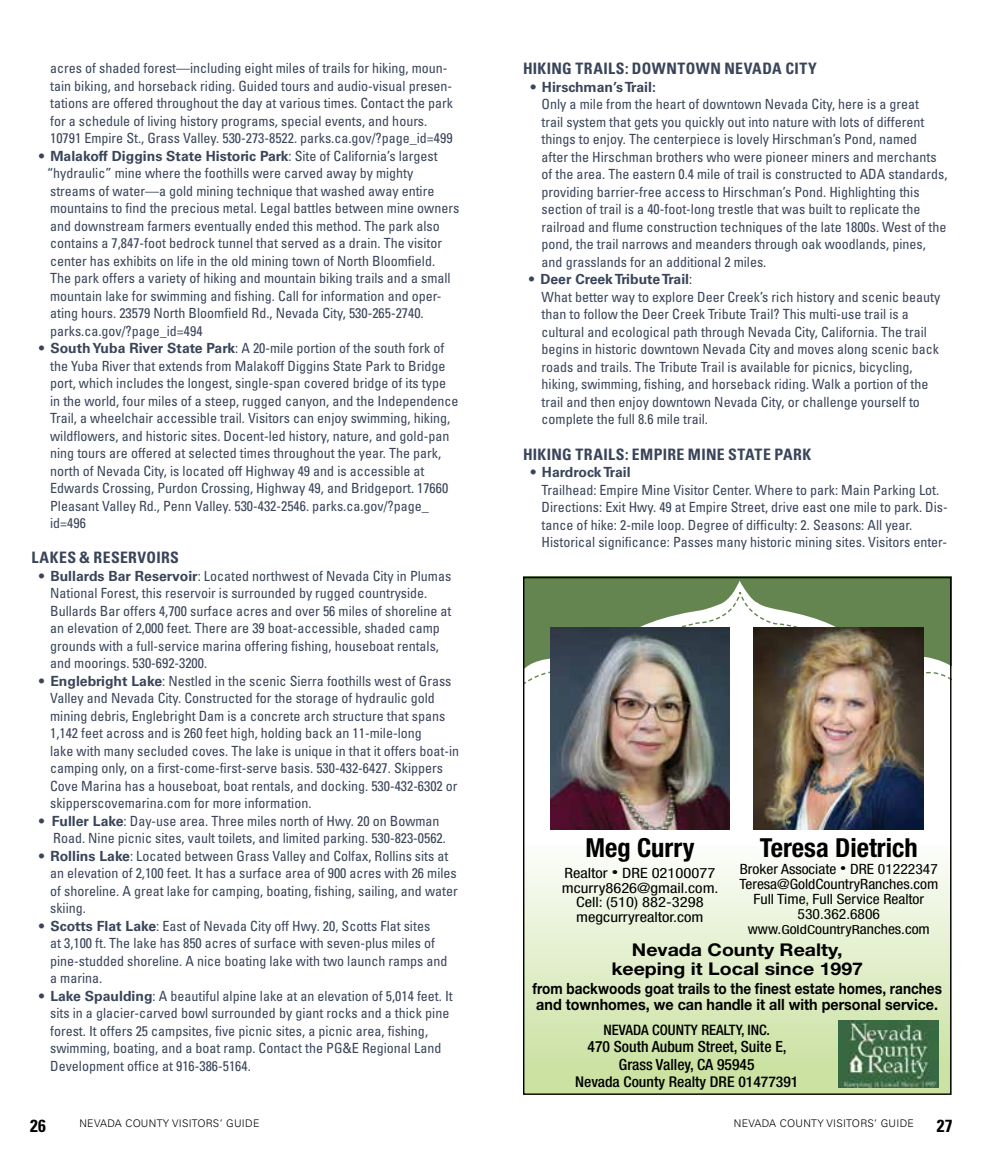
<style>
.page{position:relative;width:983px;height:1150px;background:#fff}
.page>*{position:absolute;margin:0;border:0;box-sizing:border-box;transform-origin:0 0}
.t1{font:700 condensed 26.25px "Helvetica Neue LT Std";color:#000}
.t2{font:700 17.5px/19.2px "Helvetica Neue LT Std";color:#000;text-align:center;scale:1.11 1}
.t3{font:700 condensed 17.5px "Univers LT Std";color:#000}
.t4{font:700 condensed 15.75px "Univers LT Std";letter-spacing:.025em;color:#3a455a}
.t5{font:700 15.58px/16.6px "Helvetica Neue LT Std";color:#000;scale:.87 1}
.t6{font:500 condensed 15.4px/17.5px "Helvetica Neue LT Std";color:#000;text-align:center}
.t7{font:500 condensed 14.88px "Helvetica Neue LT Std";color:#000;scale:1.05 1}
.t8{font:500 condensed 14.35px "Helvetica Neue LT Std";color:#000}
.t9{font:condensed 14.17px/14.9px "Helvetica Neue LT Std";color:#000;text-align:center;scale:1.1 1}
.t10{font:condensed 14.17px/14.9px "Helvetica Neue LT Std";color:#000;text-align:center;scale:1.17 1}
.t11{font:condensed 14px/17.5px "Univers LT Std";color:#3a455a}
.t12{font:300 10.5px "Univers LT Std";letter-spacing:.03em;color:#000}
.s1{font-stretch:normal}
.s2{font-weight:700;font-stretch:normal}
.s3{font-weight:100;font-stretch:normal;font-size:11.03px}
.s4{font-size:12.42px}
.s5{font-size:13.12px}
</style>
<div class="page">
<div style="left:523px;top:846px;width:428px;height:249px;background:linear-gradient(to bottom,#fcfdf9,#c6df9a)"></div>
<img style="left:839px;top:1020px;width:99px;height:67px">
<svg style="left:525px;top:579px;width:424px;height:106px"></svg>
<img style="left:551px;top:627px;width:178px;height:202px">
<img style="left:754px;top:627px;width:170px;height:202px">
<p class="t11" style="left:50px;top:59px;width:404px">acres of shaded forest—including eight miles of trails for hiking, moun&shy;tain biking, and horseback riding. Guided tours and audio-visual presen&shy;tations are offered throughout the day at various times. Contact the park for a schedule of living history programs, special events, and hours.<br>10791 Empire St., Grass Valley. 530-273-8522. parks.ca.gov/?page_id=499</p>
<p class="t11" style="left:47px;top:147px;width:414px;text-indent:-8px"><span class="s1">•</span> <span class="s2">Malakoff Diggins State Historic Park</span>: Site of California’s largest “hydraulic” mine where the foothills were carved away by mighty streams of water—a gold mining technique that washed away entire mountains to find the precious metal. Legal battles between mine owners and downstream farmers eventually ended this method. The park also contains a 7,847-foot bedrock tunnel that served as a drain. The visitor center has exhibits on life in the old mining town of North Bloomfield.<br>The park offers a variety of hiking and mountain biking trails and a small mountain lake for swimming and fishing. Call for information and oper&shy;ating hours. 23579 North Bloomfield Rd., Nevada City, 530-265-2740. parks.ca.gov/?page_id=494</p>
<p class="t11" style="left:50px;top:339px;width:410px;text-indent:-11px"><span class="s1">•</span> <span class="s2">South Yuba River State Park</span>: A 20-mile portion of the south fork of the Yuba River that extends from Malakoff Diggins State Park to Bridge port, which includes the longest, single-span covered bridge of its type in the world, four miles of a steep, rugged canyon, and the Independence Trail, a wheelchair accessible trail. Visitors can enjoy swimming, hiking, wildflowers, and historic sites. Docent-led history, nature, and gold-pan ning tours are offered at selected times throughout the year. The park, north of Nevada City, is located off Highway 49 and is accessible at Edwards Crossing, Purdon Crossing, Highway 49, and Bridgeport. 17660<br>Pleasant Valley Rd., Penn Valley. 530-432-2546. parks.ca.gov/?page_ id=496</p>
<p class="t4" style="left:32px;top:548px;width:149px">LAKES &amp; RESERVOIRS</p>
<p class="t11" style="left:50px;top:567px;width:403px;text-indent:-11px"><span class="s1">•</span> <span class="s2">Bullards Bar Reservoir</span>: Located northwest of Nevada City in Plumas National Forest, this reservoir is surrounded by rugged countryside.<br>Bullards Bar offers 4,700 surface acres and over 56 miles of shoreline at an elevation of 2,000 feet. There are 39 boat-accessible, shaded camp grounds with a full-service marina offering fishing, houseboat rentals, and moorings. 530-692-3200.</p>
<p class="t11" style="left:50px;top:672px;width:410px;text-indent:-11px"><span class="s1">•</span> <span class="s2">Englebright Lake</span>: Nestled in the scenic Sierra foothills west of Grass Valley and Nevada City. Constructed for the storage of hydraulic gold mining debris, Englebright Dam is a concrete arch structure that spans 1,142 feet across and is 260 feet high, holding back an 11-mile-long<br>lake with many secluded coves. The lake is unique in that it offers boat-in camping only, on a first-come-first-serve basis. 530-432-6427. Skippers Cove Marina has a houseboat, boat rentals, and docking. 530-432-6302 or skipperscovemarina.com for more information.</p>
<p class="t11" style="left:53px;top:812px;width:394px;text-indent:-14px"><span class="s1">•</span> <span class="s2">Fuller Lake</span>: Day-use area. Three miles north of Hwy. 20 on Bowman<br>Road. Nine picnic sites, vault toilets, and limited parking. 530-823-0562.</p>
<p class="t11" style="left:50px;top:847px;width:409px;text-indent:-11px"><span class="s1">•</span> <span class="s2">Rollins Lake</span>: Located between Grass Valley and Colfax, Rollins sits at an elevation of 2,100 feet. It has a surface area of 900 acres with 26 miles of shoreline. A great lake for camping, boating, fishing, sailing, and water skiing.</p>
<p class="t11" style="left:50px;top:917px;width:399px;text-indent:-11px"><span class="s1">•</span> <span class="s2">Scotts Flat Lake</span>: East of Nevada City off Hwy. 20, Scotts Flat sites<br>at 3,100 ft. The lake has 850 acres of surface with seven-plus miles of pine-studded shoreline. A nice boating lake with two launch ramps and a marina.</p>
<p class="t11" style="left:50px;top:987px;width:404px;text-indent:-11px"><span class="s1">•</span> <span class="s2">Lake Spaulding</span>: A beautiful alpine lake at an elevation of 5,014 feet. It sits in a glacier-carved bowl surrounded by giant rocks and a thick pine forest. It offers 25 campsites, five picnic sites, a picnic area, fishing, swimming, boating, and a boat ramp. Contact the PG&amp;E Regional Land Development office at 916-386-5164.</p>
<p class="t4" style="left:523px;top:59px;width:295px">HIKING TRAILS: DOWNTOWN NEVADA CITY</p>
<p class="t11" style="left:542px;top:78px;width:407px;text-indent:-11px"><span class="s1">•</span> <span class="s2">Hirschman’s Trail:<br></span>Only a mile from the heart of downtown Nevada City, here is a great<br>trail system that gets you quickly out into nature with lots of different things to enjoy. The centerpiece is lovely Hirschman’s Pond, named<br>after the Hirschman brothers who were pioneer miners and merchants of the area. The eastern 0.4 mile of trail is constructed to ADA standards, providing barrier-free access to Hirschman’s Pond. Highlighting this section of trail is a 40-foot-long trestle that was built to replicate the railroad and flume construction techniques of the late 1800s. West of the pond, the trail narrows and meanders through oak woodlands, pines, and grasslands for an additional 2 miles.</p>
<p class="t11" style="left:542px;top:270px;width:400px;text-indent:-12px"><span class="s1">•</span> <span class="s2">Deer Creek Tribute Trail</span>:<br>What better way to explore Deer Creek’s rich history and scenic beauty than to follow the Deer Creek Tribute Trail? This multi-use trail is a cultural and ecological path through Nevada City, California. The trail begins in historic downtown Nevada City and moves along scenic back roads and trails. The Tribute Trail is available for picnics, bicycling, hiking, swimming, fishing, and horseback riding. Walk a portion of the trail and then enjoy downtown Nevada City, or challenge yourself to complete the full 8.6 mile trail.</p>
<p class="t4" style="left:523px;top:444px;width:290px">HIKING TRAILS: EMPIRE MINE STATE PARK</p>
<p class="t11" style="left:542px;top:463px;width:408px;text-indent:-11px"><span class="s1">•</span> <span class="s2">Hardrock Trail<br></span>Trailhead: Empire Mine Visitor Center. Where to park: Main Parking Lot.<br>Directions: Exit Hwy. 49 at Empire Street, drive east one mile to park. Dis&shy;tance of hike: 2-mile loop. Degree of difficulty: 2. Seasons: All year.<br>Historical significance: Passes many historic mining sites. Visitors enter-</p>
<h1 class="t1" style="left:585px;top:831px;width:111px">Meg Curry</h1>
<p class="t10" style="left:562px;top:865px;width:135px">Realtor <span class="s3">•</span> DRE 02100077 mcurry8626@gmail.com.<br>Cell: (510) 882-3298 megcurryrealtor.com</p>
<h1 class="t1" style="left:760px;top:831px;width:159px">Teresa Dietrich</h1>
<p class="t9" style="left:739px;top:861px;width:182px">Broker Associate <span class="s3">•</span> DRE 01222347<br>Teresa@GoldCountryRanches.com<br>Full Time, Full Service Realtor<br>530.362.6806 www.<span class="s4">G</span>o<span class="s4">l</span><span class="s5">d</span><span class="s4">C</span>oun<span class="s4">t</span>ry<span class="s4">R</span>anches.com</p>
<p class="t2" style="left:611px;top:940px;width:228px">Nevada County Realty, keeping it Local since 1997</p>
<p class="t5" style="left:532px;top:979px;width:472px">from backwoods goat trails to the finest estate homes, ranches and townhomes, we can handle it all with personal service.</p>
<p class="t8" style="left:603px;top:1021px;width:168px">NEVADA COUNTY REALTY, INC.</p>
<p class="t6" style="left:587px;top:1037px;width:201px">470 South Aubum Street, Suite E,<br>Grass Valley, CA 95945</p>
<p class="t7" style="left:575px;top:1073px;width:214px">Nevada County Realty DRE 01477391</p>
<p class="t3" style="left:30px;top:1115px;width:17px">26</p>
<p class="t12" style="left:79px;top:1117px;width:182px">NEVADA COUNTY VISITORS’ GUIDE</p>
<p class="t3" style="left:937px;top:1115px;width:17px">27</p>
<p class="t12" style="left:734px;top:1117px;width:182px">NEVADA COUNTY VISITORS’ GUIDE</p>
</div>
